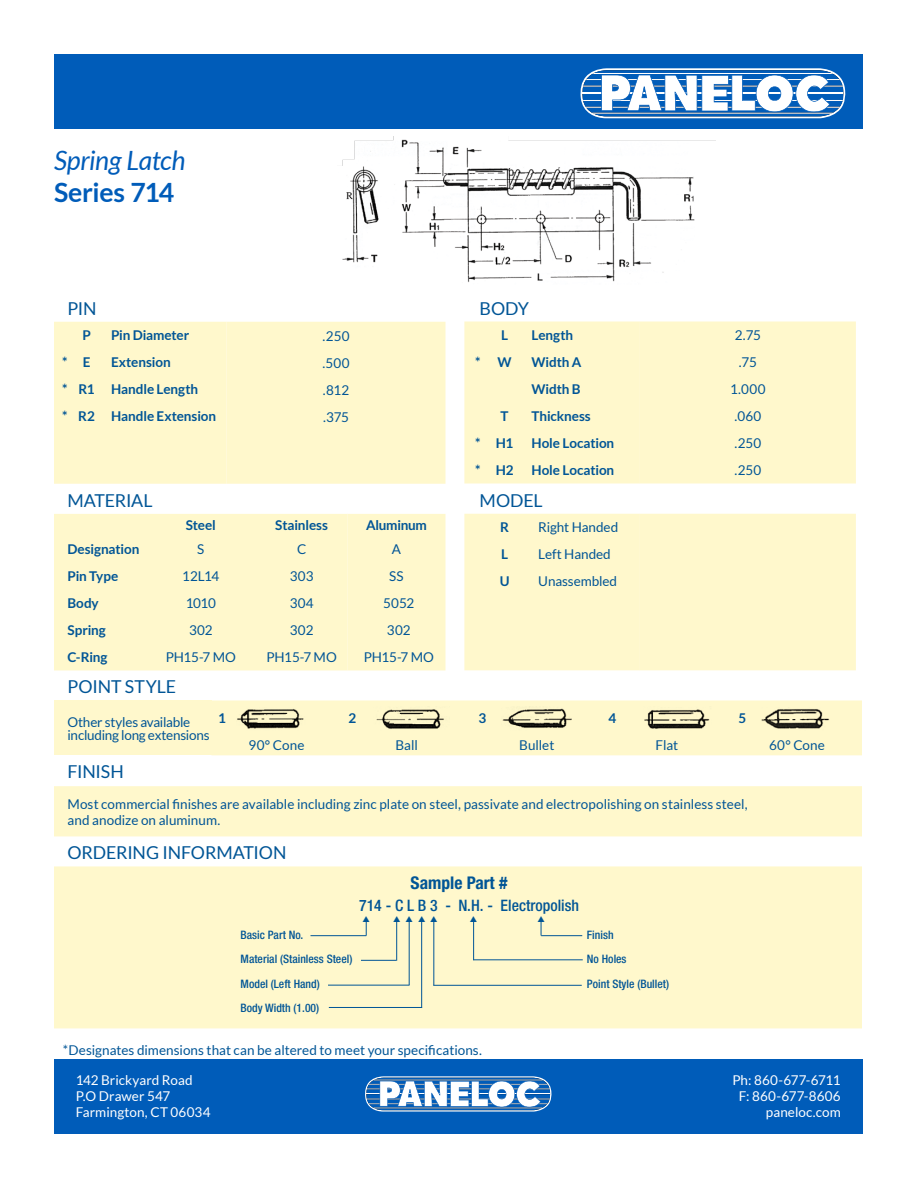
<style>
.page{position:relative;width:918px;height:1188px;background:#fff}
.page>*{position:absolute;margin:0;border:0;box-sizing:border-box;transform-origin:0 0}
.t1{font:italic 26.55px "Lato";letter-spacing:-.01em;color:#005cb9}
.t2{font:700 26.55px "Lato";letter-spacing:-.015em;color:#005cb9}
.t3{font:17.85px "Lato";letter-spacing:-.005em;color:#005596}
.t4{font:700 condensed 17.55px "Helvetica Neue LT Std";color:#005596}
.t5{font:500 condensed 15.75px "Helvetica Neue LT Std";color:#005596}
.t6{font:13.5px/13.2px "Lato";color:#005596}
.t7{font:700 13.5px "Lato";letter-spacing:-.005em;color:#005596}
.t8{font:13.5px/16.2px "Lato";letter-spacing:.005em;color:#fff}
.t9{font:500 condensed 11.7px "Helvetica Neue LT Std";color:#005596}
</style>
<div class="page">
<div style="left:54px;top:55px;width:808px;height:74px;background:#005cb9"></div>
<div style="left:54px;top:1060px;width:808px;height:74px;background:#005cb9"></div>
<svg style="left:580px;top:68px;width:266px;height:50px"></svg>
<svg style="left:365px;top:1076px;width:187px;height:36px"></svg>
<div style="left:464px;top:322px;width:392px;height:162px;background:#fff8cc"></div>
<div style="left:54px;top:322px;width:392px;height:162px;background:#fff8cc"></div>
<div style="left:54px;top:700px;width:158px;height:55px;background:#fff8cc"></div>
<div style="left:212px;top:700px;width:650px;height:55px;background:#fff8cc"></div>
<img style="left:237px;top:708px;width:68px;height:22px">
<img style="left:373px;top:707px;width:76px;height:24px">
<img style="left:502px;top:707px;width:69px;height:24px">
<img style="left:643px;top:707px;width:68px;height:24px">
<img style="left:761px;top:707px;width:70px;height:23px">
<svg style="left:54px;top:786px;width:808px;height:242px;fill:#fff8cc"></svg>
<hr style="left:329px;top:1007px;width:93px;height:1px;background:#005596">
<hr style="left:310px;top:935px;width:56px;height:1px;background:#005596">
<hr style="left:361px;top:960px;width:35px;height:1px;background:#005596">
<hr style="left:396px;top:921px;width:1px;height:40px;background:#005596">
<hr style="left:409px;top:921px;width:1px;height:64px;background:#005596">
<hr style="left:328px;top:985px;width:81px;height:1px;background:#005596">
<hr style="left:421px;top:921px;width:1px;height:87px;background:#005596">
<hr style="left:473px;top:921px;width:1px;height:39px;background:#005596">
<hr style="left:433px;top:921px;width:1px;height:64px;background:#005596">
<hr style="left:541px;top:935px;width:41px;height:1px;background:#005596">
<hr style="left:473px;top:959px;width:110px;height:1px;background:#005596">
<hr style="left:433px;top:985px;width:149px;height:1px;background:#005596">
<div style="left:54px;top:514px;width:294px;height:156px;background:#fff8cc"></div>
<div style="left:348px;top:514px;width:98px;height:156px;background:#fff8cc"></div>
<div style="left:464px;top:514px;width:392px;height:156px;background:#fff8cc"></div>
<img style="left:342px;top:137px;width:374px;height:146px">
<svg style="left:363px;top:916px;width:7px;height:20px"></svg>
<svg style="left:393px;top:916px;width:7px;height:6px"></svg>
<svg style="left:406px;top:916px;width:6px;height:6px"></svg>
<svg style="left:418px;top:916px;width:19px;height:6px"></svg>
<svg style="left:470px;top:916px;width:7px;height:6px"></svg>
<svg style="left:538px;top:916px;width:7px;height:20px"></svg>
<h1 class="t1" style="left:54px;top:145px;width:133px">Spring Latch</h1>
<h1 class="t2" style="left:54px;top:177px;width:122px">Series 714</h1>
<h2 class="t3" style="left:68px;top:299px;width:31px">PIN</h2>
<p class="t7" style="left:82px;top:327px;width:10px">P</p>
<p class="t7" style="left:111px;top:327px;width:80px">Pin Diameter</p>
<p class="t6" style="left:323px;top:329px;width:28px">.250</p>
<p class="t7" style="left:62px;top:354px;width:30px">* E</p>
<p class="t7" style="left:111px;top:354px;width:61px">Extension</p>
<p class="t6" style="left:322px;top:356px;width:29px">.500</p>
<p class="t7" style="left:62px;top:381px;width:138px">* R1 Handle Length</p>
<p class="t6" style="left:323px;top:383px;width:28px">.812</p>
<p class="t7" style="left:62px;top:408px;width:156px">* R2 Handle Extension</p>
<p class="t6" style="left:323px;top:410px;width:28px">.375</p>
<h2 class="t3" style="left:68px;top:491px;width:87px">MATERIAL</h2>
<p class="t7" style="left:186px;top:517px;width:31px">Steel</p>
<p class="t7" style="left:275px;top:517px;width:54px">Stainless</p>
<p class="t7" style="left:366px;top:517px;width:62px">Aluminum</p>
<p class="t7" style="left:68px;top:541px;width:73px">Designation</p>
<p class="t6" style="left:197px;top:542px;width:9px">S</p>
<p class="t6" style="left:297px;top:542px;width:11px">C</p>
<p class="t6" style="left:392px;top:542px;width:11px">A</p>
<p class="t7" style="left:68px;top:568px;width:52px">Pin Type</p>
<p class="t6" style="left:182px;top:569px;width:39px">12L14</p>
<p class="t6" style="left:290px;top:569px;width:25px">303</p>
<p class="t6" style="left:389px;top:569px;width:16px">SS</p>
<p class="t7" style="left:68px;top:595px;width:33px">Body</p>
<p class="t6" style="left:186px;top:596px;width:32px">1010</p>
<p class="t6" style="left:290px;top:596px;width:26px">304</p>
<p class="t6" style="left:383px;top:596px;width:33px">5052</p>
<p class="t7" style="left:68px;top:622px;width:40px">Spring</p>
<p class="t6" style="left:189px;top:623px;width:25px">302</p>
<p class="t6" style="left:290px;top:623px;width:25px">302</p>
<p class="t6" style="left:387px;top:623px;width:25px">302</p>
<p class="t7" style="left:68px;top:649px;width:42px">C-Ring</p>
<p class="t6" style="left:166px;top:650px;width:72px">PH15-7 MO</p>
<p class="t6" style="left:267px;top:650px;width:72px">PH15-7 MO</p>
<p class="t6" style="left:364px;top:650px;width:72px">PH15-7 MO</p>
<h2 class="t3" style="left:480px;top:298px;width:51px">BODY</h2>
<p class="t7" style="left:501px;top:327px;width:8px">L</p>
<p class="t7" style="left:532px;top:327px;width:43px">Length</p>
<p class="t6" style="left:735px;top:329px;width:28px">2.75</p>
<p class="t7" style="left:475px;top:354px;width:38px">* W</p>
<p class="t7" style="left:532px;top:354px;width:51px">Width A</p>
<p class="t6" style="left:739px;top:356px;width:20px">.75</p>
<p class="t7" style="left:532px;top:381px;width:51px">Width B</p>
<p class="t6" style="left:730px;top:383px;width:37px">1.000</p>
<p class="t7" style="left:501px;top:408px;width:10px">T</p>
<p class="t7" style="left:532px;top:408px;width:61px">Thickness</p>
<p class="t6" style="left:734px;top:410px;width:29px">.060</p>
<p class="t7" style="left:475px;top:435px;width:40px">* H1</p>
<p class="t7" style="left:532px;top:435px;width:84px">Hole Location</p>
<p class="t6" style="left:734px;top:437px;width:28px">.250</p>
<p class="t7" style="left:475px;top:462px;width:40px">* H2</p>
<p class="t7" style="left:532px;top:462px;width:84px">Hole Location</p>
<p class="t6" style="left:734px;top:464px;width:28px">.250</p>
<h2 class="t3" style="left:480px;top:491px;width:65px">MODEL</h2>
<p class="t7" style="left:500px;top:519px;width:10px">R</p>
<p class="t6" style="left:538px;top:521px;width:81px">Right Handed</p>
<p class="t7" style="left:501px;top:546px;width:8px">L</p>
<p class="t6" style="left:538px;top:548px;width:74px">Left Handed</p>
<p class="t7" style="left:500px;top:573px;width:11px">U</p>
<p class="t6" style="left:538px;top:575px;width:80px">Unassembled</p>
<h2 class="t3" style="left:68px;top:676px;width:110px">POINT STYLE</h2>
<p class="t6" style="left:68px;top:715px;width:144px">Other styles available including long extensions</p>
<p class="t7" style="left:218px;top:710px;width:9px">1</p>
<p class="t7" style="left:348px;top:710px;width:9px">2</p>
<p class="t7" style="left:478px;top:710px;width:9px">3</p>
<p class="t7" style="left:609px;top:710px;width:9px">4</p>
<p class="t7" style="left:739px;top:710px;width:9px">5</p>
<p class="t6" style="left:249px;top:738px;width:57px">90° Cone</p>
<p class="t6" style="left:395px;top:738px;width:24px">Ball</p>
<p class="t6" style="left:519px;top:738px;width:37px">Bullet</p>
<p class="t6" style="left:655px;top:738px;width:24px">Flat</p>
<p class="t6" style="left:769px;top:738px;width:57px">60° Cone</p>
<h2 class="t3" style="left:68px;top:762px;width:58px">FINISH</h2>
<p class="t6" style="left:68px;top:796px;width:682px;line-height:16.2px">Most commercial finishes are available including zinc plate on steel, passivate and electropolishing on stainless steel, and anodize on aluminum.</p>
<h2 class="t3" style="left:68px;top:842px;width:221px">ORDERING INFORMATION</h2>
<p class="t4" style="left:411px;top:873px;width:98px">Sample Part #</p>
<p class="t5" style="left:359px;top:896px;width:222px">714 - C L B 3 - N.H. - Electropolish</p>
<p class="t9" style="left:241px;top:928px;width:64px">Basic Part No.</p>
<p class="t9" style="left:587px;top:928px;width:28px">Finish</p>
<p class="t9" style="left:241px;top:952px;width:113px">Material (Stainless Steel)</p>
<p class="t9" style="left:587px;top:952px;width:41px">No Holes</p>
<p class="t9" style="left:241px;top:977px;width:81px">Model (Left Hand)</p>
<p class="t9" style="left:587px;top:977px;width:84px">Point Style (Bullet)</p>
<p class="t9" style="left:241px;top:1001px;width:80px">Body Width (1.00)</p>
<p class="t6" style="left:63px;top:1043px;width:420px">*Designates dimensions that can be altered to meet your specifications.</p>
<p class="t8" style="left:76px;top:1072px;width:136px">142 Brickyard Road<br>P.O Drawer 547<br>Farmington, CT 06034</p>
<p class="t8" style="left:732px;top:1072px;width:110px;text-align:right">Ph: 860-677-6711<br>F: 860-677-8606 paneloc.com</p>
</div>
